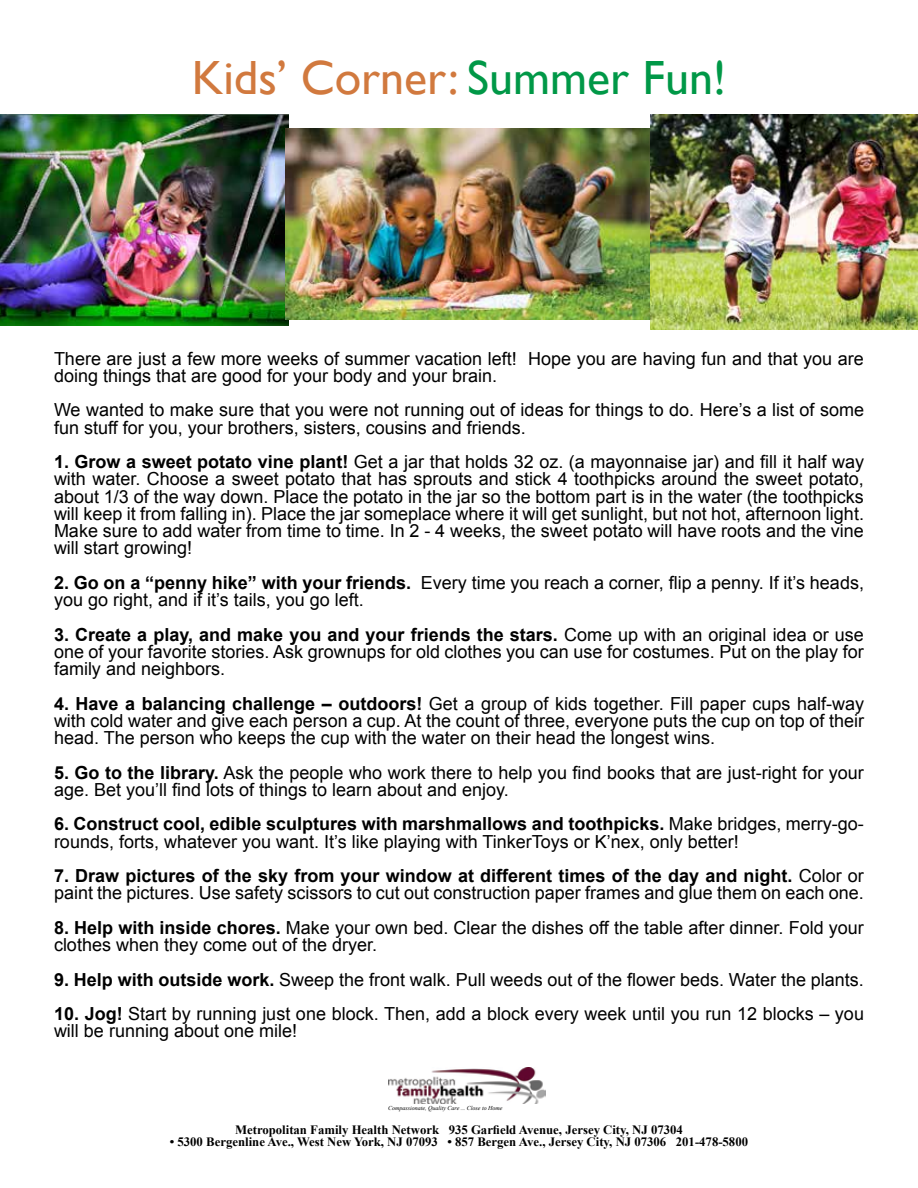
<style>
.page{position:relative;width:918px;height:1188px;background:#fff}
.page>*{position:absolute;margin:0;border:0;box-sizing:border-box;transform-origin:0 0}
.t1{font:48px "Gill Sans";color:#d1793e}
.t2{font:18px/17.2px "Arial";color:#000}
.t3{font:700 12.75px "Times New Roman";color:#000}
.t4{font:italic 6px "Times New Roman";color:#000}
.s1{color:#009847}
.s2{font-weight:700}
</style>
<div class="page">
<img style="left:388px;top:1068px;width:158px;height:36px">
<img style="left:0;top:114px;width:288px;height:211px">
<img style="left:286px;top:128px;width:365px;height:191px">
<img style="left:651px;top:114px;width:267px;height:215px">
<h1 class="t1" style="left:192px;top:49px;width:536px">Kids’ Corner: <span class="s1">Summer Fun!</span></h1>
<p class="t2" style="left:54px;top:350px;width:811px">There are just a few more weeks of summer vacation left! Hope you are having fun and that you are doing things that are good for your body and your brain.</p>
<p class="t2" style="left:54px;top:402px;width:812px">We wanted to make sure that you were not running out of ideas for things to do. Here’s a list of some fun stuff for you, your brothers, sisters, cousins and friends.</p>
<p class="t2" style="left:54px;top:453px;width:812px;text-align:justify"><span class="s2">1. Grow a sweet potato vine plant!</span> Get a jar that holds 32 oz. (a mayonnaise jar) and fill it half way with water. Choose a sweet potato that has sprouts and stick 4 toothpicks around the sweet potato, about 1/3 of the way down. Place the potato in the jar so the bottom part is in the water (the toothpicks will keep it from falling in). Place the jar someplace where it will get sunlight, but not hot, afternoon light.<br>Make sure to add water from time to time. In 2 - 4 weeks, the sweet potato will have roots and the vine will start growing!</p>
<p class="t2" style="left:54px;top:574px;width:812px"><span class="s2">2. Go on a “penny hike” with your friends.</span> Every time you reach a corner, flip a penny. If it’s heads, you go right, and if it’s tails, you go left.</p>
<p class="t2" style="left:54px;top:626px;width:811px;text-align:justify"><span class="s2">3. Create a play, and make you and your friends the stars.</span> Come up with an original idea or use one of your favorite stories. Ask grownups for old clothes you can use for costumes. Put on the play for family and neighbors.</p>
<p class="t2" style="left:54px;top:695px;width:812px;text-align:justify"><span class="s2">4. Have a balancing challenge – outdoors!</span> Get a group of kids together. Fill paper cups half-way with cold water and give each person a cup. At the count of three, everyone puts the cup on top of their head. The person who keeps the cup with the water on their head the longest wins.</p>
<p class="t2" style="left:54px;top:764px;width:811px"><span class="s2">5. Go to the library.</span> Ask the people who work there to help you find books that are just-right for your age. Bet you’ll find lots of things to learn about and enjoy.</p>
<p class="t2" style="left:54px;top:816px;width:811px"><span class="s2">6. Construct cool, edible sculptures with marshmallows and toothpicks.</span> Make bridges, merry-go&shy;rounds, forts, whatever you want. It’s like playing with TinkerToys or K’nex, only better!</p>
<p class="t2" style="left:54px;top:867px;width:811px"><span class="s2">7. Draw pictures of the sky from your window at different times of the day and night.</span> Color or paint the pictures. Use safety scissors to cut out construction paper frames and glue them on each one.</p>
<p class="t2" style="left:54px;top:919px;width:811px"><span class="s2">8. Help with inside chores.</span> Make your own bed. Clear the dishes off the table after dinner. Fold your clothes when they come out of the dryer.</p>
<p class="t2" style="left:54px;top:971px;width:811px"><span class="s2">9. Help with outside work.</span> Sweep the front walk. Pull weeds out of the flower beds. Water the plants.</p>
<p class="t2" style="left:54px;top:1005px;width:812px"><span class="s2">10. Jog!</span> Start by running just one block. Then, add a block every week until you run 12 blocks – you will be running about one mile!</p>
<p class="t4" style="left:388px;top:1104px;width:116px">Compassionate, Quality Care ... Close to Home</p>
<p class="t3" style="left:235px;top:1120px;width:449px">Metropolitan Family Health Network 935 Garfield Avenue, Jersey City, NJ 07304</p>
<p class="t3" style="left:170px;top:1133px;width:580px">• 5300 Bergenline Ave., West New York, NJ 07093 • 857 Bergen Ave., Jersey City, NJ 07306 201-478-5800</p>
</div>
